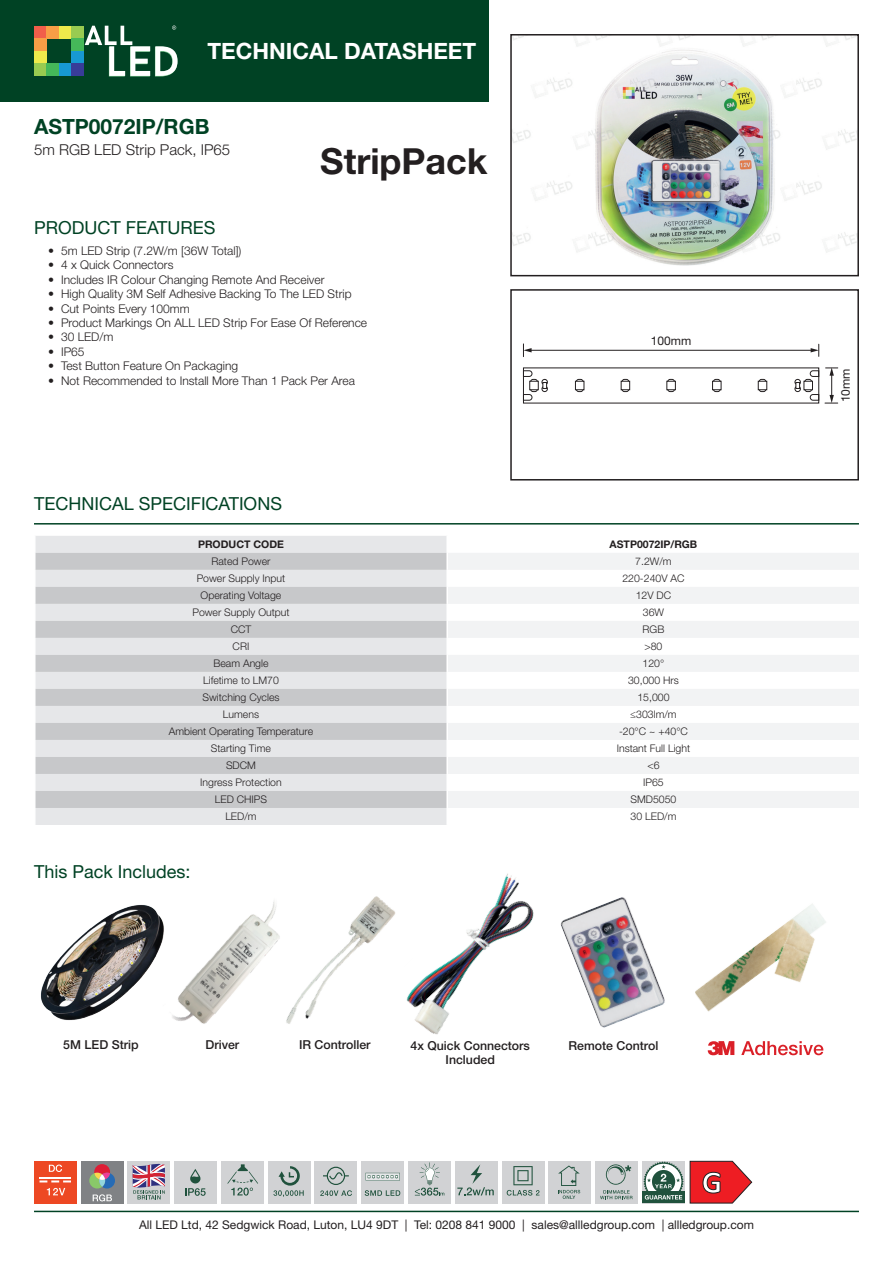
<style>
.page{position:relative;width:893px;height:1263px;background:#fff}
.page>*{position:absolute;margin:0;border:0;box-sizing:border-box;transform-origin:0 0}
.t1{font:700 36px "Helvetica Neue LT Std";color:#231f20}
.t2{font:700 22.5px "Helvetica Neue LT Std";color:#fff}
.t3{font:700 21px "Helvetica Neue LT Std";color:#004224}
.t4{font:18px "Helvetica Neue LT Std";color:#004224}
.t5{font:300 15px "Helvetica Neue LT Std";color:#231f20}
.t6{font:500 12.3px "Helvetica Neue LT Std";color:#231f20}
.t7{font:300 12px "Helvetica Neue LT Std";color:#231f20}
.t8{font:12px "Helvetica Neue LT Std";color:#231f20}
.t9{font:300 10.5px "Helvetica Neue LT Std";color:#231f20}
.t10{font:700 10.5px "Helvetica Neue LT Std";color:#231f20}
</style>
<div class="page">
<div style="left:0;top:0;width:489px;height:102px;background:#004224"></div>
<svg style="left:85px;top:26px;width:93px;height:51px"></svg>
<div style="left:34px;top:26px;width:12px;height:13px;background:#f15e4a"></div>
<div style="left:46px;top:26px;width:13px;height:13px;background:#f89e46"></div>
<div style="left:59px;top:26px;width:12px;height:13px;background:#eeea4b"></div>
<div style="left:34px;top:39px;width:12px;height:12px;background:#f89e46"></div>
<div style="left:34px;top:51px;width:12px;height:13px;background:#eeea4b"></div>
<div style="left:34px;top:64px;width:12px;height:12px;background:#99cb51"></div>
<div style="left:46px;top:64px;width:13px;height:12px;background:#45b859"></div>
<div style="left:59px;top:64px;width:12px;height:12px;background:#1799d3"></div>
<div style="left:71px;top:26px;width:13px;height:13px;background:#99cb51"></div>
<div style="left:71px;top:39px;width:13px;height:12px;background:#45b859"></div>
<div style="left:71px;top:51px;width:13px;height:13px;background:#1799d3"></div>
<div style="left:71px;top:64px;width:13px;height:12px;background:#383c98"></div>
<hr style="left:34px;top:1211px;width:825px;height:1px;background:#004224">
<hr style="left:34px;top:523px;width:825px;height:1px;background:#004224">
<img style="left:513px;top:37px;width:343px;height:229px">
<div style="left:510px;top:34px;width:349px;height:242px;border:2px solid #231f20"></div>
<hr style="left:530px;top:350px;width:282px;height:1px;background:#231f20">
<svg style="left:811px;top:344px;width:8px;height:12px"></svg>
<svg style="left:523px;top:344px;width:9px;height:13px"></svg>
<svg style="left:825px;top:367px;width:13px;height:37px"></svg>
<svg style="left:575px;top:390px;width:9px;height:2px"></svg>
<svg style="left:575px;top:379px;width:9px;height:2px"></svg>
<div style="left:575px;top:381px;width:9px;height:9px;border:1px solid #231f20"></div>
<svg style="left:667px;top:390px;width:8px;height:2px"></svg>
<svg style="left:667px;top:379px;width:8px;height:2px"></svg>
<div style="left:666px;top:381px;width:10px;height:9px;border:1px solid #231f20"></div>
<svg style="left:621px;top:390px;width:9px;height:2px"></svg>
<svg style="left:621px;top:379px;width:9px;height:2px"></svg>
<div style="left:621px;top:381px;width:9px;height:9px;border:1px solid #231f20"></div>
<svg style="left:713px;top:390px;width:8px;height:2px"></svg>
<svg style="left:713px;top:379px;width:8px;height:2px"></svg>
<div style="left:712px;top:381px;width:9px;height:9px;border:1px solid #231f20"></div>
<svg style="left:758px;top:390px;width:9px;height:2px"></svg>
<svg style="left:758px;top:379px;width:9px;height:2px"></svg>
<div style="left:758px;top:381px;width:9px;height:9px;border:1px solid #231f20"></div>
<svg style="left:794px;top:370px;width:25px;height:31px"></svg>
<svg style="left:523px;top:370px;width:25px;height:31px"></svg>
<div style="left:529px;top:381px;width:10px;height:9px;border:1px solid #231f20"></div>
<div style="left:510px;top:289px;width:349px;height:191px;border:2px solid #231f20"></div>
<div style="left:36px;top:536px;width:410px;height:289px;background:#e6e7e9"></div>
<svg style="left:36px;top:553px;width:410px;height:255px;background:#d5d6d8"></svg>
<svg style="left:448px;top:553px;width:411px;height:255px;fill:#f2f3f4"></svg>
<svg style="left:35px;top:536px;width:1px;height:289px"></svg>
<svg style="left:446px;top:536px;width:1px;height:289px"></svg>
<img style="left:41px;top:905px;width:114px;height:116px">
<img style="left:155px;top:910px;width:113px;height:114px">
<img style="left:565px;top:897px;width:100px;height:131px">
<img style="left:268px;top:896px;width:111px;height:128px">
<img style="left:695px;top:904px;width:131px;height:108px">
<svg style="left:741px;top:1041px;width:82px;height:14px"></svg>
<svg style="left:708px;top:1041px;width:26px;height:14px"></svg>
<img style="left:379px;top:873px;width:186px;height:162px">
<div style="left:549px;top:1161px;width:42px;height:42px;background:#d1d2d4"></div>
<svg style="left:558px;top:1165px;width:22px;height:34px"></svg>
<div style="left:642px;top:1161px;width:43px;height:42px;background:#d1d2d4"></div>
<div style="left:642px;top:1191px;width:43px;height:12px;background:#20523d"></div>
<div style="left:221px;top:1161px;width:43px;height:42px;background:#d1d2d4"></div>
<svg style="left:227px;top:1164px;width:31px;height:31px"></svg>
<div style="left:595px;top:1161px;width:43px;height:42px;background:#d1d2d4"></div>
<svg style="left:600px;top:1164px;width:33px;height:35px"></svg>
<div style="left:268px;top:1161px;width:42px;height:42px;background:#d1d2d4"></div>
<svg style="left:273px;top:1166px;width:31px;height:31px"></svg>
<div style="left:174px;top:1161px;width:43px;height:42px;background:#d1d2d4"></div>
<svg style="left:185px;top:1169px;width:21px;height:27px"></svg>
<div style="left:502px;top:1161px;width:42px;height:42px;background:#d1d2d4"></div>
<svg style="left:507px;top:1166px;width:32px;height:29px"></svg>
<div style="left:34px;top:1161px;width:43px;height:42px;background:#ed4823"></div>
<hr style="left:40px;top:1176px;width:31px;height:2px;background:#fff">
<svg style="left:40px;top:1180px;width:31px;height:2px"></svg>
<svg style="left:49px;top:1164px;width:13px;height:8px"></svg>
<svg style="left:47px;top:1188px;width:18px;height:7px"></svg>
<div style="left:81px;top:1161px;width:42px;height:42px;background:#808285"></div>
<svg style="left:93px;top:1194px;width:19px;height:7px"></svg>
<svg style="left:89px;top:1164px;width:26px;height:24px"></svg>
<div style="left:408px;top:1161px;width:43px;height:42px;background:#d1d2d4"></div>
<svg style="left:415px;top:1162px;width:29px;height:33px"></svg>
<div style="left:455px;top:1161px;width:42px;height:42px;background:#d1d2d4"></div>
<svg style="left:457px;top:1164px;width:37px;height:31px"></svg>
<div style="left:315px;top:1161px;width:42px;height:42px;background:#d1d2d4"></div>
<svg style="left:320px;top:1167px;width:32px;height:29px"></svg>
<div style="left:361px;top:1161px;width:43px;height:42px;background:#d1d2d4"></div>
<svg style="left:365px;top:1173px;width:35px;height:7px"></svg>
<svg style="left:365px;top:1190px;width:35px;height:6px"></svg>
<div style="left:128px;top:1161px;width:42px;height:42px;background:#d1d2d4"></div>
<svg style="left:133px;top:1163px;width:32px;height:36px"></svg>
<svg style="left:643px;top:1160px;width:110px;height:44px"></svg>
<h2 class="t2" style="left:207px;top:37px;width:270px">TECHNICAL DATASHEET</h2>
<h3 class="t3" style="left:34px;top:114px;width:177px">ASTP0072IP/RGB</h3>
<p class="t5" style="left:34px;top:140px;width:198px">5m RGB LED Strip Pack, IP65</p>
<h3 class="t4" style="left:34px;top:217px;width:183px">PRODUCT FEATURES</h3>
<h1 class="t1" style="left:320px;top:139px;width:169px">StripPack</h1>
<p class="t7" style="left:48px;top:243px;width:195px">• 5m LED Strip (7.2W/m [36W Total])</p>
<p class="t7" style="left:48px;top:258px;width:127px">• 4 x Quick Connectors</p>
<p class="t7" style="left:48px;top:272px;width:278px">• Includes IR Colour Changing Remote And Receiver</p>
<p class="t7" style="left:48px;top:286px;width:305px">• High Quality 3M Self Adhesive Backing To The LED Strip</p>
<p class="t7" style="left:48px;top:301px;width:143px">• Cut Points Every 100mm</p>
<p class="t7" style="left:48px;top:315px;width:320px">• Product Markings On ALL LED Strip For Ease Of Reference</p>
<p class="t7" style="left:48px;top:330px;width:67px">• 30 LED/m</p>
<p class="t7" style="left:48px;top:344px;width:38px">• IP65</p>
<p class="t7" style="left:48px;top:358px;width:191px">• Test Button Feature On Packaging</p>
<p class="t7" style="left:48px;top:373px;width:308px">• Not Recommended to Install More Than 1 Pack Per Area</p>
<h3 class="t4" style="left:34px;top:493px;width:249px">TECHNICAL SPECIFICATIONS</h3>
<p class="t8" style="left:651px;top:334px;width:42px">100mm</p>
<p class="t10" style="left:198px;top:538px;width:87px">PRODUCT CODE</p>
<p class="t10" style="left:610px;top:538px;width:89px">ASTP0072IP/RGB</p>
<p class="t9" style="left:212px;top:555px;width:60px">Rated Power</p>
<p class="t9" style="left:635px;top:555px;width:38px">7.2W/m</p>
<p class="t9" style="left:197px;top:572px;width:90px">Power Supply Input</p>
<p class="t9" style="left:622px;top:572px;width:64px">220-240V AC</p>
<p class="t9" style="left:201px;top:589px;width:82px">Operating Voltage</p>
<p class="t9" style="left:636px;top:589px;width:37px">12V DC</p>
<p class="t9" style="left:192px;top:606px;width:99px">Power Supply Output</p>
<p class="t9" style="left:643px;top:606px;width:23px">36W</p>
<p class="t9" style="left:231px;top:623px;width:22px">CCT</p>
<p class="t9" style="left:643px;top:623px;width:23px">RGB</p>
<p class="t9" style="left:233px;top:640px;width:18px">CRI</p>
<p class="t9" style="left:644px;top:640px;width:19px">&gt;80</p>
<p class="t9" style="left:213px;top:657px;width:57px">Beam Angle</p>
<p class="t9" style="left:643px;top:657px;width:23px">120°</p>
<p class="t9" style="left:203px;top:674px;width:77px">Lifetime to LM70</p>
<p class="t9" style="left:628px;top:674px;width:52px">30,000 Hrs</p>
<p class="t9" style="left:202px;top:691px;width:79px">Switching Cycles</p>
<p class="t9" style="left:637px;top:691px;width:34px">15,000</p>
<p class="t9" style="left:223px;top:708px;width:38px">Lumens</p>
<p class="t9" style="left:630px;top:708px;width:48px">≤303lm/m</p>
<p class="t9" style="left:169px;top:725px;width:146px">Ambient Operating Temperature</p>
<p class="t9" style="left:619px;top:725px;width:70px">-20°C ~ +40°C</p>
<p class="t9" style="left:211px;top:742px;width:62px">Starting Time</p>
<p class="t9" style="left:617px;top:742px;width:75px">Instant Full Light</p>
<p class="t9" style="left:226px;top:759px;width:31px">SDCM</p>
<p class="t9" style="left:647px;top:759px;width:14px">&lt;6</p>
<p class="t9" style="left:200px;top:776px;width:83px">Ingress Protection</p>
<p class="t9" style="left:643px;top:776px;width:22px">IP65</p>
<p class="t9" style="left:215px;top:793px;width:54px">LED CHIPS</p>
<p class="t9" style="left:630px;top:793px;width:47px">SMD5050</p>
<p class="t9" style="left:225px;top:810px;width:33px">LED/m</p>
<p class="t9" style="left:630px;top:810px;width:47px">30 LED/m</p>
<h3 class="t4" style="left:34px;top:860px;width:158px">This Pack Includes:</h3>
<p class="t6" style="left:63px;top:1037px;width:77px">5M LED Strip</p>
<p class="t6" style="left:205px;top:1037px;width:35px">Driver</p>
<p class="t6" style="left:299px;top:1037px;width:73px">IR Controller</p>
<p class="t6" style="left:411px;top:1038px;width:121px">4x Quick Connectors</p>
<p class="t6" style="left:568px;top:1038px;width:91px">Remote Control</p>
<p class="t6" style="left:446px;top:1053px;width:51px">Included</p>
<p class="t8" style="left:139px;top:1217px;width:616px">All LED Ltd, 42 Sedgwick Road, Luton, LU4 9DT | Tel: 0208 841 9000 | sales@allledgroup.com | allledgroup.com</p>
<p class="t8" style="left:838px;top:402px;width:35px;rotate:-90deg">10mm</p>
</div>
